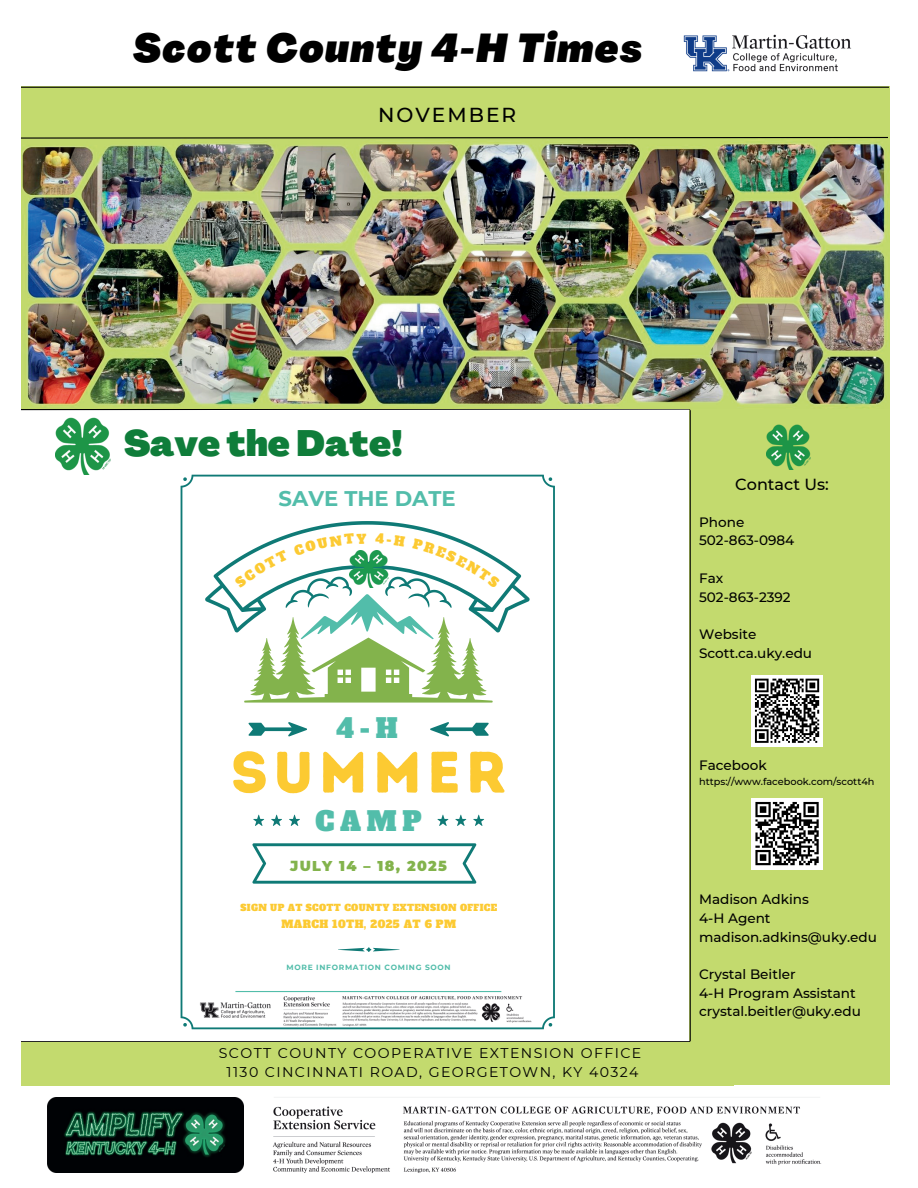
<style>
.page{position:relative;width:918px;height:1188px;background:#fff}
.page>*{position:absolute;margin:0;border:0;box-sizing:border-box;transform-origin:0 0}
.t1{font:58.2px "Intro Rust Base";letter-spacing:.095em;color:#fcca32}
.t2{font:italic 900 39.45px "Agrandir";letter-spacing:.04em;color:#000}
.t3{font:900 36px "Agrandir";color:#0f7d3a}
.t4{font:26.1px "Alfa Slab One";color:#52bdaa}
.t5{font:700 21.15px "Montserrat";color:#52bdaa}
.t6{font:500 20.25px "Montserrat";letter-spacing:.1em;color:#000}
.t7{font:500 16.05px "Montserrat";color:#000}
.t8{font:900 14.25px "Montserrat";letter-spacing:.09em;color:#83b34c}
.t9{font:14.1px/19px "Montserrat";letter-spacing:.1em;color:#000;text-align:center}
.t10{font:500 13.65px/18.8px "Montserrat";color:#000}
.t11{font:10.5px "Alfa Slab One";letter-spacing:.035em;color:#fcca32}
.t12{font:500 9.75px "Montserrat";color:#000}
.t13{font:9px "Alfa Slab One";letter-spacing:.035em;color:#fcca32}
.t14{font:700 7.5px "Montserrat";letter-spacing:.09em;color:#52bdaa}
</style>
<div class="page">
<img style="left:683px;top:34px;width:169px;height:38px">
<img style="left:273px;top:1097px;width:549px;height:76px">
<img style="left:47px;top:1098px;width:197px;height:74px">
<img style="left:21px;top:86px;width:868px;height:999px">
<h2 class="t2" style="left:133px;top:23px;width:511px">Scott County 4-H Times</h2>
<h3 class="t6" style="left:378px;top:101px;width:140px">NOVEMBER</h3>
<h3 class="t3" style="left:124px;top:420px;width:281px">Save the Date!</h3>
<h3 class="t5" style="left:279px;top:483px;width:179px">SAVE THE DATE</h3>
<h3 class="t4" style="left:336px;top:706px;width:63px">4-H</h3>
<h1 class="t1" style="left:231px;top:735px;width:277px">SUMMER</h1>
<h3 class="t4" style="left:315px;top:798px;width:108px">CAMP</h3>
<p class="t8" style="left:290px;top:855px;width:158px">JULY 14 – 18, 2025</p>
<p class="t13" style="left:240px;top:900px;width:258px">SIGN UP AT SCOTT COUNTY EXTENSION OFFICE</p>
<p class="t11" style="left:281px;top:915px;width:176px">MARCH 10TH, 2025 AT 6 PM</p>
<p class="t14" style="left:287px;top:962px;width:166px">MORE INFORMATION COMING SOON</p>
<p class="t9" style="left:219px;top:1043px;width:424px">SCOTT COUNTY COOPERATIVE EXTENSION OFFICE<br>1130 CINCINNATI ROAD, GEORGETOWN, KY 40324</p>
<p class="t7" style="left:735px;top:473px;width:95px">Contact Us:</p>
<p class="t10" style="left:699px;top:512px;width:97px">Phone<br>502-863-0984</p>
<p class="t10" style="left:699px;top:568px;width:93px">Fax<br>502-863-2392</p>
<p class="t10" style="left:699px;top:624px;width:115px">Website<br>Scott.ca.uky.edu</p>
<p class="t10" style="left:699px;top:755px;width:69px">Facebook</p>
<p class="t12" style="left:699px;top:774px;width:177px">https://www.facebook.com/scott4h</p>
<p class="t10" style="left:699px;top:889px;width:179px">Madison Adkins<br>4-H Agent madison.adkins@uky.edu</p>
<p class="t10" style="left:699px;top:964px;width:163px">Crystal Beitler<br>4-H Program Assistant crystal.beitler@uky.edu</p>
</div>
